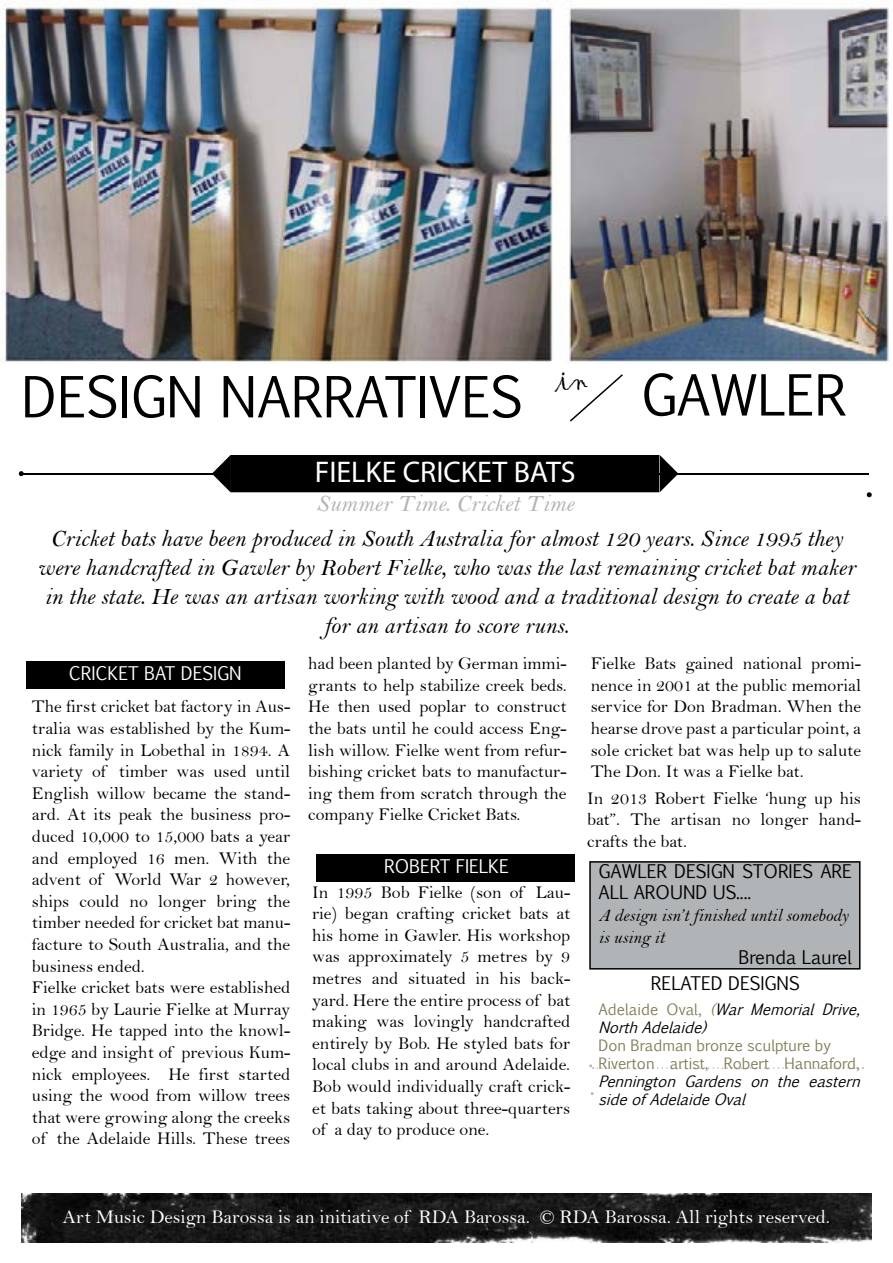
<style>
.page{position:relative;width:893px;height:1263px;background:#fff}
.page>*{position:absolute;margin:0;border:0;box-sizing:border-box;transform-origin:0 0}
.t1{font:54px "Euphemia CAS";color:#000}
.t2{font:33px "Gigi";color:#000}
.t3{font:30px "Myriad Pro";color:#fff}
.t4{font:24px/28.8px "Bell MT Italic";color:#000;text-align:center}
.t5{font:24px "Bell MT Italic";color:#b1b4b6}
.t6{font:19.5px "Bell";color:#fff}
.t7{font:18px/21.6px "Bell";color:#000;text-align:justify}
.t8{font:18px/21.6px "Euphemia CAS";color:#000}
.t9{font:18px/21.6px "Bell MT Italic";color:#000}
.t10{font:18px "Euphemia CAS";color:#fff}
.t11{font:18px "Minion Pro";color:#b1b4b6}
.t12{font:italic 15px/18px "Euphemia CAS";color:#000}
.t13{font:15px/18px "Euphemia CAS";color:#817d55}
.s1{font-style:normal;color:#817d55}
.s2{color:#817d55}
</style>
<div class="page">
<img style="left:0;top:0;width:890px;height:364px">
<svg style="left:19px;top:471px;width:5px;height:5px"></svg>
<svg style="left:867px;top:492px;width:5px;height:5px"></svg>
<img style="left:21px;top:1194px;width:851px;height:49px">
<hr style="left:22px;top:473px;width:846px;height:1px;background:#000">
<div style="left:212px;top:455px;width:466px;height:37px;background:#000"></div>
<div style="left:26px;top:661px;width:259px;height:28px;background:#000"></div>
<div style="left:316px;top:854px;width:258px;height:28px;background:#000"></div>
<div style="left:590px;top:862px;width:270px;height:107px;background:#b1b4b6"></div>
<div style="left:589px;top:861px;width:271px;height:108px;border:2px solid #000"></div>
<svg style="left:589px;top:1064px;width:274px;height:5px"></svg>
<svg style="left:570px;top:374px;width:53px;height:48px"></svg>
<h1 class="t1" style="left:21px;top:358px;width:503px">DESIGN NARRATIVES</h1>
<h2 class="t2" style="left:556px;top:358px;width:33px">in</h2>
<h1 class="t1" style="left:641px;top:356px;width:207px">GAWLER</h1>
<h3 class="t3" style="left:315px;top:453px;width:262px">FIELKE CRICKET BATS</h3>
<h3 class="t5" style="left:316px;top:489px;width:260px">Summer Time. Cricket Time</h3>
<p class="t11" style="left:477px;top:519px;width:6px">.</p>
<p class="t4" style="left:38px;top:524px;width:819px">Cricket bats have been produced in South Australia for almost 120 years. Since 1995 they were handcrafted in Gawler by Robert Fielke, who was the last remaining cricket bat maker in the state. He was an artisan working with wood and a traditional design to create a bat for an artisan to score runs.</p>
<p class="t10" style="left:69px;top:661px;width:174px">CRICKET BAT DESIGN</p>
<p class="t7" style="left:32px;top:696px;width:260px;text-align:left">The first cricket bat factory in Aus&shy;tralia was established by the Kum&shy;nick family in Lobethal in 1894. A variety of timber was used until<br>English willow became the stand&shy;ard. At its peak the business pro&shy;duced 10,000 to 15,000 bats a year and employed 16 men. With the advent of World War 2 however, ships could no longer bring the timber needed for cricket bat manu&shy;facture to South Australia, and the business ended.<br>Fielke cricket bats were established in 1965 by Laurie Fielke at Murray<br>Bridge. He tapped into the knowl&shy;edge and insight of previous Kum&shy;nick employees. He first started using the wood from willow trees that were growing along the creeks of the Adelaide Hills. These trees</p>
<p class="t7" style="left:308px;top:652px;width:260px">had been planted by German immi&shy;grants to help stabilize creek beds.<br>He then used poplar to construct the bats until he could access Eng&shy;lish willow. Fielke went from refur&shy;bishing cricket bats to manufactur&shy;ing them from scratch through the company Fielke Cricket Bats.</p>
<p class="t10" style="left:384px;top:854px;width:126px">ROBERT FIELKE</p>
<p class="t7" style="left:312px;top:881px;width:260px">In 1995 Bob Fielke (son of Lau&shy;rie) began crafting cricket bats at his home in Gawler. His workshop was approximately 5 metres by 9 metres and situated in his back&shy;yard. Here the entire process of bat making was lovingly handcrafted entirely by Bob. He styled bats for local clubs in and around Adelaide.<br>Bob would individually craft crick&shy;et bats taking about three-quarters of a day to produce one.</p>
<p class="t7" style="left:591px;top:652px;width:272px">Fielke Bats gained national promi&shy;nence in 2001 at the public memorial service for Don Bradman. When the hearse drove past a particular point, a sole cricket bat was help up to salute The Don. It was a Fielke bat.</p>
<p class="t7" style="left:587px;top:787px;width:275px">In 2013 Robert Fielke ‘hung up his bat”. The artisan no longer hand&shy;crafts the bat.</p>
<p class="t8" style="left:599px;top:860px;width:255px">GAWLER DESIGN STORIES ARE<br>ALL AROUND US....</p>
<p class="t9" style="left:599px;top:904px;width:251px">A design isn’t finished until somebody is using it</p>
<p class="t8" style="left:738px;top:946px;width:115px">Brenda Laurel</p>
<p class="t8" style="left:651px;top:973px;width:150px">RELATED DESIGNS</p>
<p class="t12" style="left:599px;top:1000px;width:268px"><span class="s1">A d e l a i d e O v a l ,</span> <span class="s2">(</span>War Memorial Drive,<br>NorthAdelaide)</p>
<p class="t13" style="left:599px;top:1036px;width:263px">Don Bradman bronze sculpture by<br>Riverton artist, Robert Hannaford,</p>
<p class="t12" style="left:599px;top:1072px;width:268px">Pennington Gardens on the eastern sideofAdelaideOval</p>
<p class="t6" style="left:63px;top:1205px;width:769px">Art Music Design Barossa is an initiative of RDA Barossa. © RDA Barossa. All rights reserved.</p>
</div>
